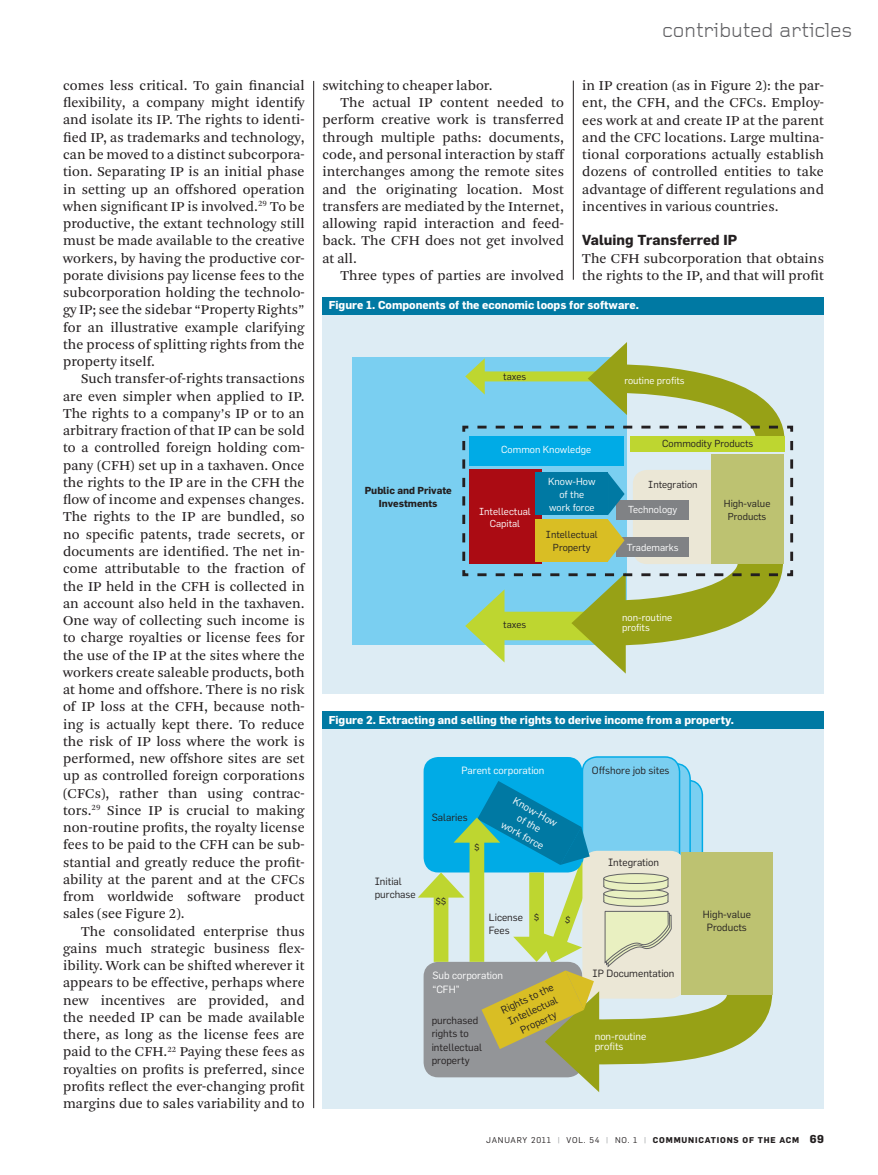
<style>
.page{position:relative;width:878px;height:1175px;background:#fff}
.page>*{position:absolute;margin:0;border:0;box-sizing:border-box;transform-origin:0 0}
.t1{font:21px "Foundry Gridnik";letter-spacing:-.015em;color:#636366}
.t2{font:14.25px/17.2px "Arnhem Blond";letter-spacing:.005em;color:#231f20;text-align:justify}
.t3{font:700 14.25px "Flama";letter-spacing:.005em;color:#231f20}
.t4{font:700 11.25px "Flama";color:#fff}
.t5{font:10.35px/13.2px "Flama";color:#231f20}
.t6{font:10.35px/13.2px "Flama";color:#fff}
.t7{font:10.05px/12.8px "Flama";color:#fff;text-align:center}
.t8{font:10.05px/12.8px "Flama";color:#231f20;text-align:center}
.t9{font:700 10.05px "Flama";color:#231f20}
.t10{font:9.9px "Flama";color:#fff}
.t11{font:9.9px "Flama";color:#231f20}
.t12{font:700 9.9px "Flama";color:#231f20}
.t13{font:700 8.25px "Flama";letter-spacing:.1em;color:#231f20}
.s1{font-weight:400}
.s2{font-weight:400;color:#939598}
.s3{font-size:11.25px}
</style>
<div class="page">
<hr style="left:313px;top:81px;width:1px;height:1027px;background:#231f20">
<hr style="left:573px;top:81px;width:1px;height:199px;background:#231f20">
<div style="left:322px;top:715px;width:502px;height:393px;background:#ddecf4"></div>
<div style="left:322px;top:711px;width:502px;height:17px;background:#0079a3"></div>
<div style="left:423px;top:757px;width:159px;height:115px;background:#00abe6;border-radius:15px"></div>
<div style="left:582px;top:757px;width:97px;height:115px;background:#7acff1;border-radius:15px"></div>
<div style="left:322px;top:301px;width:502px;height:393px;background:#ddecf4"></div>
<div style="left:322px;top:297px;width:502px;height:17px;background:#0079a3"></div>
<div style="left:352px;top:357px;width:274px;height:287px;background:#7acff1"></div>
<svg style="left:462px;top:342px;width:320px;height:331px"></svg>
<svg style="left:462px;top:424px;width:332px;height:153px"></svg>
<svg style="left:418px;top:781px;width:355px;height:311px"></svg>
<p class="t2" style="left:63px;top:77px;width:243px">comes less critical. To gain financial flexibility, a company might identify and isolate its IP. The rights to identi&shy;fied IP, as trademarks and technology, can be moved to a distinct subcorpora&shy;tion. Separating IP is an initial phase in setting up an offshored operation when significant IP is involved.<sup>29</sup> To be productive, the extant technology still must be made available to the creative workers, by having the productive cor&shy;porate divisions pay license fees to the subcorporation holding the technolo&shy;gy IP; see the sidebar “Property Rights” for an illustrative example clarifying the process of splitting rights from the property itself.</p>
<p class="t2" style="left:63px;top:370px;width:243px;text-indent:18px">Such transfer-of-rights transactions are even simpler when applied to IP.<br>The rights to a company’s IP or to an arbitrary fraction of that IP can be sold to a controlled foreign holding com&shy;pany (CFH) set up in a taxhaven. Once the rights to the IP are in the CFH the flow of income and expenses changes.<br>The rights to the IP are bundled, so no specific patents, trade secrets, or documents are identified. The net in&shy;come attributable to the fraction of the IP held in the CFH is collected in an account also held in the taxhaven.<br>One way of collecting such income is to charge royalties or license fees for the use of the IP at the sites where the workers create saleable products, both at home and offshore. There is no risk of IP loss at the CFH, because noth&shy;ing is actually kept there. To reduce the risk of IP loss where the work is performed, new offshore sites are set up as controlled foreign corporations (CFCs), rather than using contrac&shy;tors.<sup>29</sup> Since IP is crucial to making non-routine profits, the royalty license fees to be paid to the CFH can be sub&shy;stantial and greatly reduce the profit&shy;ability at the parent and at the CFCs from worldwide software product sales (see Figure 2).</p>
<p class="t2" style="left:63px;top:922px;width:243px;text-indent:18px">The consolidated enterprise thus gains much strategic business flex&shy;ibility. Work can be shifted wherever it appears to be effective, perhaps where new incentives are provided, and the needed IP can be made available there, as long as the license fees are paid to the CFH.<sup>22</sup> Paying these fees as royalties on profits is preferred, since profits reflect the ever-changing profit margins due to sales variability and to</p>
<p class="t2" style="left:322px;top:77px;width:172px">switching to cheaper labor.</p>
<p class="t2" style="left:340px;top:94px;width:225px">The actual IP content needed to</p>
<p class="t2" style="left:322px;top:112px;width:243px">perform creative work is transferred</p>
<p class="t2" style="left:322px;top:129px;width:243px">through multiple paths: documents,</p>
<p class="t2" style="left:322px;top:146px;width:243px">code, and personal interaction by staff</p>
<p class="t2" style="left:322px;top:163px;width:243px">interchanges among the remote sites</p>
<p class="t2" style="left:322px;top:181px;width:243px">and the originating location. Most</p>
<p class="t2" style="left:322px;top:198px;width:243px">transfers are mediated by the Internet,</p>
<p class="t2" style="left:322px;top:215px;width:243px">allowing rapid interaction and feed-</p>
<p class="t2" style="left:322px;top:232px;width:243px">back. The CFH does not get involved</p>
<p class="t2" style="left:322px;top:250px;width:36px">at all.</p>
<p class="t2" style="left:340px;top:267px;width:225px">Three types of parties are involved</p>
<h1 class="t1" style="left:662px;top:19px;width:192px">contributed articles</h1>
<p class="t2" style="left:582px;top:77px;width:243px">in IP creation (as in Figure 2): the par&shy;ent, the CFH, and the CFCs. Employ&shy;ees work at and create IP at the parent and the CFC locations. Large multina&shy;tional corporations actually establish dozens of controlled entities to take advantage of different regulations and incentives in various countries.</p>
<p class="t3" style="left:582px;top:231px;width:156px">Valuing Transferred IP</p>
<p class="t2" style="left:582px;top:250px;width:243px">The CFH subcorporation that obtains the rights to the IP, and that will profit</p>
<p class="t4" style="left:328px;top:298px;width:312px">Figure 1. Components of the economic loops for software.</p>
<p class="t9" style="left:364px;top:484px;width:89px">Public and Private</p>
<p class="t12" style="left:379px;top:497px;width:60px">Investments</p>
<p class="t11" style="left:503px;top:371px;width:24px">taxes</p>
<p class="t7" style="left:501px;top:443px;width:91px">Common Knowledge</p>
<p class="t7" style="left:479px;top:504px;width:53px">Intellectual</p>
<p class="t10" style="left:490px;top:518px;width:32px">Capital</p>
<p class="t7" style="left:548px;top:475px;width:49px">Know-H ow of the</p>
<p class="t10" style="left:549px;top:501px;width:47px">work force</p>
<p class="t8" style="left:546px;top:528px;width:53px">Intellectual<br>Property</p>
<p class="t11" style="left:503px;top:619px;width:24px">taxes</p>
<p class="t10" style="left:624px;top:375px;width:62px">routine profits</p>
<p class="t8" style="left:662px;top:437px;width:93px">Commodity Products</p>
<p class="t8" style="left:648px;top:478px;width:51px">Integration</p>
<p class="t7" style="left:628px;top:503px;width:51px">Technology</p>
<p class="t7" style="left:626px;top:541px;width:53px">Trademarks</p>
<p class="t7" style="left:622px;top:610px;width:51px">non-routine</p>
<p class="t10" style="left:622px;top:621px;width:29px">profits</p>
<p class="t8" style="left:723px;top:497px;width:48px">H igh-value</p>
<p class="t11" style="left:728px;top:510px;width:40px">Products</p>
<p class="t4" style="left:328px;top:712px;width:407px">Figure 2. Extracting and selling the rights to derive income from a property.</p>
<p class="t6" style="left:461px;top:764px;width:84px">Parent corporation</p>
<p class="t5" style="left:591px;top:764px;width:79px">Offshore job sites</p>
<p class="t5" style="left:375px;top:874px;width:42px">Initial purchase</p>
<p class="t5" style="left:431px;top:810px;width:38px">Salaries</p>
<p class="t5" style="left:474px;top:840px;width:7px">$</p>
<p class="t6" style="left:517px;top:794px;width:50px;text-align:center;rotate:29deg">Know-H ow of the work force</p>
<p class="t5" style="left:435px;top:894px;width:13px">$$</p>
<p class="t5" style="left:489px;top:910px;width:36px">License<br>Fees</p>
<p class="t5" style="left:534px;top:911px;width:7px">$</p>
<p class="t6" style="left:432px;top:968px;width:72px">Sub corporation “CFH”</p>
<p class="t5" style="left:499px;top:1004px;width:58px;text-align:center;rotate:-25deg">Rights to the<br>Intellectual<br>Property</p>
<p class="t5" style="left:431px;top:1013px;width:52px">purchased rights to intellectual property</p>
<p class="t5" style="left:608px;top:855px;width:52px">Integration</p>
<p class="t5" style="left:592px;top:966px;width:83px">IP Documentation</p>
<p class="t6" style="left:594px;top:1031px;width:53px;line-height:10.2px">non-routine profits</p>
<p class="t5" style="left:703px;top:907px;width:49px;text-align:center">H igh-value<br>Products</p>
<p class="t13" style="left:486px;top:1134px;width:339px"><span class="s1">january 2011</span> <span class="s2">|</span> <span class="s1">vol. 54</span> <span class="s2">|</span> <span class="s1">no. 1</span> <span class="s2">|</span> communications of the acm <span class="s3">69</span></p>
</div>
